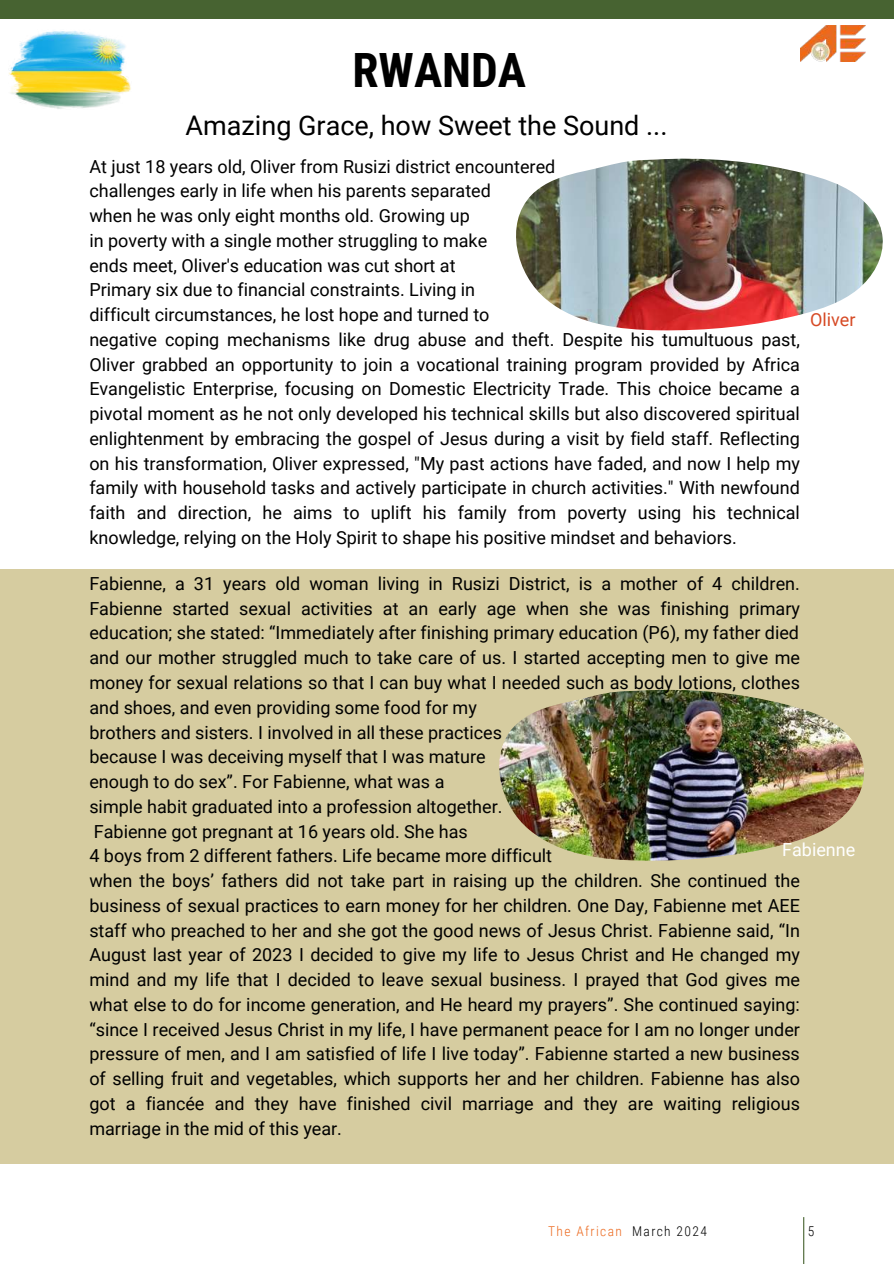
<style>
.page{position:relative;width:894px;height:1264px;background:#fff}
.page>*{position:absolute;margin:0;border:0;box-sizing:border-box;transform-origin:0 0}
.t1{font:700 47.25px "Roboto Condensed";color:#000}
.t2{font:27px "Roboto";color:#000}
.t3{font:18px/24.8px "Roboto";color:#000}
.t4{font:18px "Roboto";color:#fff}
.t5{font:18px "Roboto";color:#d64a25}
.t6{font:300 13.5px "Roboto Condensed";letter-spacing:.1em;color:#ec6a20}
.t7{font:300 13.5px "Roboto Condensed";color:#000}
.s1{color:#000}
</style>
<div class="page">
<div style="left:0;top:0;width:893px;height:19px;background:#476331"></div>
<hr style="left:802px;top:1217px;width:2px;height:46px;background:#476331">
<img style="left:800px;top:26px;width:65px;height:36px">
<img style="left:9px;top:31px;width:122px;height:78px">
<img style="left:516px;top:159px;width:366px;height:171px">
<div style="left:0;top:569px;width:893px;height:595px;background:#d6cca0"></div>
<img style="left:499px;top:689px;width:364px;height:171px">
<h1 class="t1" style="left:352px;top:43px;width:175px">RWANDA</h1>
<h2 class="t2" style="left:185px;top:110px;width:483px">Amazing Grace, how Sweet the Sound ...</h2>
<p class="t3" style="left:89px;top:154px;width:712px">At just 18 years old, Oliver from Rusizi district encountered<br>challenges early in life when his parents separated<br>when he was only eight months old. Growing up<br>in poverty with a single mother struggling to make<br>ends meet, Oliver's education was cut short at<br>Primary six due to financial constraints. Living in<br>difficult circumstances, he lost hope and turned to<br>negative coping mechanisms like drug abuse and theft. Despite his tumultuous past, Oliver grabbed an opportunity to join a vocational training program provided by Africa Evangelistic Enterprise, focusing on Domestic Electricity Trade. This choice became a pivotal moment as he not only developed his technical skills but also discovered spiritual enlightenment by embracing the gospel of Jesus during a visit by field staff. Reflecting on his transformation, Oliver expressed, "My past actions have faded, and now I help my family with household tasks and actively participate in church activities." With newfound faith and direction, he aims to uplift his family from poverty using his technical knowledge, relying on the Holy Spirit to shape his positive mindset and behaviors.</p>
<p class="t5" style="left:809px;top:309px;width:47px">Oliver</p>
<p class="t3" style="left:89px;top:571px;width:712px">Fabienne, a 31 years old woman living in Rusizi District, is a mother of 4 children.<br>Fabienne started sexual activities at an early age when she was finishing primary education; she stated: “Immediately after finishing primary education (P6), my father died and our mother struggled much to take care of us. I started accepting men to give me money for sexual relations so that I can buy what I needed such as body lotions, clothes and shoes, and even providing some food for my<br>brothers and sisters. I involved in all these practices<br>because I was deceiving myself that I was mature<br>enough to do sex”. For Fabienne, what was a<br>simple habit graduated into a profession altogether.<br>Fabienne got pregnant at 16 years old. She has<br>4 boys from 2 different fathers. Life became more difficult<br>when the boys’ fathers did not take part in raising up the children. She continued the business of sexual practices to earn money for her children. One Day, Fabienne met AEE staff who preached to her and she got the good news of Jesus Christ. Fabienne said, “In August last year of 2023 I decided to give my life to Jesus Christ and He changed my mind and my life that I decided to leave sexual business. I prayed that God gives me what else to do for income generation, and He heard my prayers”. She continued saying: “since I received Jesus Christ in my life, I have permanent peace for I am no longer under pressure of men, and I am satisfied of life I live today”. Fabienne started a new business of selling fruit and vegetables, which supports her and her children. Fabienne has also got a fiancée and they have finished civil marriage and they are waiting religious marriage in the mid of this year.</p>
<p class="t4" style="left:782px;top:839px;width:75px">Fabienne</p>
<p class="t6" style="left:548px;top:1223px;width:160px">The African <span class="s1">March 2024</span></p>
<p class="t7" style="left:807px;top:1223px;width:8px">5</p>
</div>
